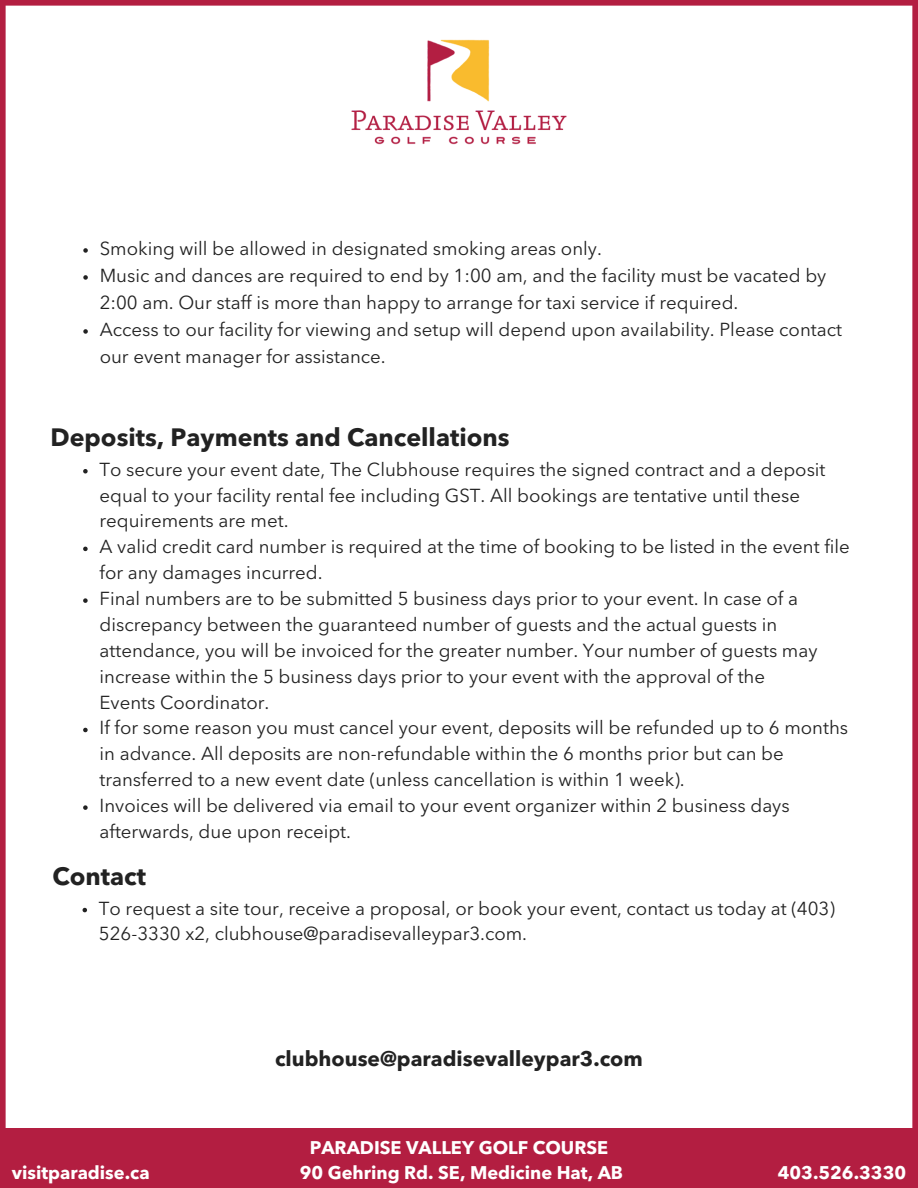
<style>
.page{position:relative;width:918px;height:1188px;background:#fff}
.page>*{position:absolute;margin:0;border:0;box-sizing:border-box;transform-origin:0 0}
.t1{font:700 24.9px "Avenir Next LT Pro";color:#222}
.t2{font:700 21px "Avenir Next LT Pro";color:#222}
.t3{font:18.75px/25.8px "Avenir Next LT Pro";color:#222}
.t4{font:700 18.15px "Avenir Next LT Pro";color:#fff}
</style>
<div class="page">
<div style="left:0;top:1128px;width:918px;height:60px;background:#b31e41"></div>
<div style="left:0;top:0;width:6px;height:1132px;background:#b31e41"></div>
<div style="left:912px;top:0;width:6px;height:1132px;background:#b31e41"></div>
<div style="left:0;top:0;width:918px;height:6px;background:#b31e41"></div>
<img style="left:351px;top:39px;width:216px;height:106px">
<svg style="left:83px;top:248px;width:5px;height:5px"></svg>
<svg style="left:83px;top:275px;width:5px;height:5px"></svg>
<svg style="left:83px;top:329px;width:5px;height:5px"></svg>
<svg style="left:83px;top:469px;width:5px;height:4px"></svg>
<svg style="left:83px;top:547px;width:5px;height:4px"></svg>
<svg style="left:83px;top:598px;width:5px;height:5px"></svg>
<svg style="left:83px;top:728px;width:5px;height:4px"></svg>
<svg style="left:83px;top:805px;width:5px;height:5px"></svg>
<svg style="left:83px;top:908px;width:4px;height:4px"></svg>
<p class="t3" style="left:100px;top:237px;width:504px">Smoking will be allowed in designated smoking areas only.</p>
<h1 class="t3" style="left:100px;top:264px;width:728px;line-height:27px">Music and dances are required to end by 1:00 am, and the facility must be vacated by<br>2:00 am. Our staff is more than happy to arrange for taxi service if required.</h1>
<p class="t3" style="left:100px;top:318px;width:744px;line-height:27px">Access to our facility for viewing and setup will depend upon availability. Please contact our event manager for assistance.</p>
<p class="t1" style="left:51px;top:427px;width:461px">Deposits, Payments and Cancellations</p>
<p class="t3" style="left:100px;top:458px;width:727px">To secure your event date, The Clubhouse requires the signed contract and a deposit equal to your facility rental fee including GST. All bookings are tentative until these requirements are met.</p>
<p class="t3" style="left:100px;top:536px;width:752px">A valid credit card number is required at the time of booking to be listed in the event file for any damages incurred.</p>
<p class="t3" style="left:100px;top:587px;width:719px">Final numbers are to be submitted 5 business days prior to your event. In case of a discrepancy between the guaranteed number of guests and the actual guests in attendance, you will be invoiced for the greater number. Your number of guests may increase within the 5 business days prior to your event with the approval of the Events Coordinator.</p>
<h1 class="t3" style="left:100px;top:717px;width:750px">If for some reason you must cancel your event, deposits will be refunded up to 6 months in advance. All deposits are non-refundable within the 6 months prior but can be transferred to a new event date (unless cancellation is within 1 week).</h1>
<p class="t3" style="left:100px;top:794px;width:692px">Invoices will be delivered via email to your event organizer within 2 business days afterwards, due upon receipt.</p>
<h2 class="t1" style="left:53px;top:866px;width:95px">Contact</h2>
<h3 class="t3" style="left:99px;top:897px;width:738px">To request a site tour, receive a proposal, or book your event, contact us today at (403)<br>526-3330 x2, clubhouse@paradisevalleypar3.com.</h3>
<p class="t2" style="left:275px;top:1050px;width:369px">clubhouse@paradisevalleypar3.com</p>
<p class="t4" style="left:310px;top:1141px;width:300px">PARADISE VALLEY GOLF COURSE</p>
<p class="t4" style="left:12px;top:1165px;width:139px">visitparadise.ca</p>
<p class="t4" style="left:300px;top:1165px;width:325px">90 Gehring Rd. SE, Medicine Hat, AB</p>
<p class="t4" style="left:778px;top:1165px;width:130px">403.526.3330</p>
</div>
